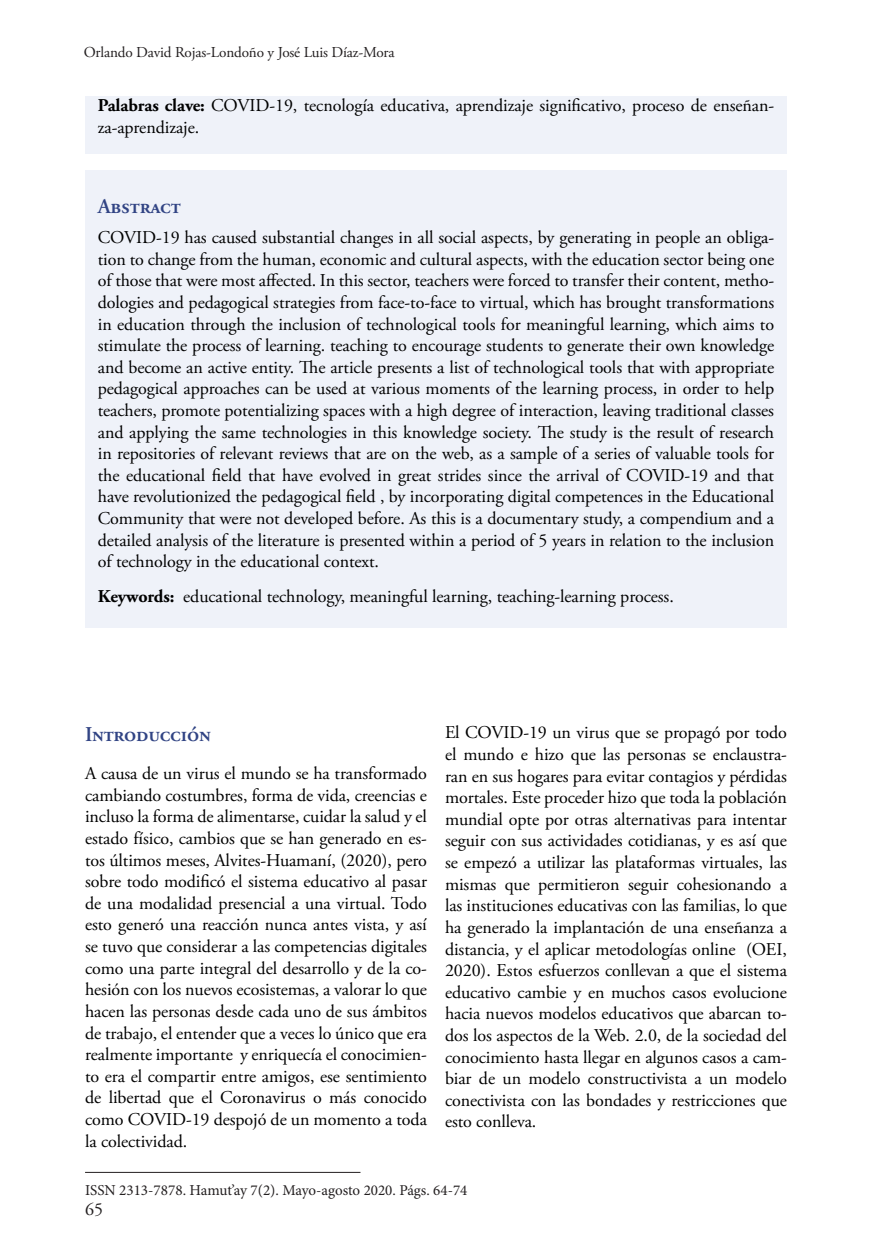
<style>
.page{position:relative;width:872px;height:1255px;background:#fff}
.page>*{position:absolute;margin:0;border:0;box-sizing:border-box;transform-origin:0 0}
.t1{font:600 21px "Adobe Garamond Pro";letter-spacing:-.01em;color:#314484}
.t2{font:18px/21.6px "Adobe Garamond Pro";letter-spacing:-.005em;color:#000;text-align:justify}
.t3{font:18px "Adobe Garamond Pro";color:#231f20}
.t4{font:15.15px "Minion Pro";color:#231f20}
.t5{font:15.15px "Adobe Garamond Pro";letter-spacing:-.01em;color:#231f20}
.s1{font-weight:700}
.s2{font-size:15px}
</style>
<div class="page">
<hr style="left:85px;top:1171px;width:275px;height:1px;background:#231f20">
<div style="left:85px;top:170px;width:701px;height:457px;background:#eff2f9"></div>
<div style="left:85px;top:96px;width:702px;height:58px;background:#eff2f9"></div>
<p class="t5" style="left:84px;top:43px;width:312px">Orlando David Rojas-Londoño y José Luis Díaz-Mora</p>
<p class="t2" style="left:98px;top:95px;width:678px"><span class="s1">Palabras clave:</span> COVID-19, tecnología educativa, aprendizaje significativo, proceso de enseñan&shy;za-aprendizaje.</p>
<p class="t1" style="left:98px;top:194px;width:84px">Abstract</p>
<p class="t2" style="left:98px;top:227px;width:678px">COVID-19 has caused substantial changes in all social aspects, by generating in people an obliga&shy;tion to change from the human, economic and cultural aspects, with the education sector being one of those that were most affected. In this sector, teachers were forced to transfer their content, metho&shy;dologies and pedagogical strategies from face-to-face to virtual, which has brought transformations in education through the inclusion of technological tools for meaningful learning, which aims to stimulate the process of learning. teaching to encourage students to generate their own knowledge and become an active entity. The article presents a list of technological tools that with appropriate pedagogical approaches can be used at various moments of the learning process, in order to help teachers, promote potentializing spaces with a high degree of interaction, leaving traditional classes and applying the same technologies in this knowledge society. The study is the result of research in repositories of relevant reviews that are on the web, as a sample of a series of valuable tools for the educational field that have evolved in great strides since the arrival of COVID-19 and that have revolutionized the pedagogical field , by incorporating digital competences in the Educational Community that were not developed before. As this is a documentary study, a compendium and a detailed analysis of the literature is presented within a period of 5 years in relation to the inclusion of technology in the educational context.</p>
<p class="t2" style="left:98px;top:586px;width:577px"><span class="s1">Keywords:</span> educational technology, meaningful learning, teaching-learning process.</p>
<p class="t1" style="left:85px;top:721px;width:127px">Introducción</p>
<p class="t2" style="left:85px;top:763px;width:343px">A causa de un virus el mundo se ha transformado cambiando costumbres, forma de vida, creencias e incluso la forma de alimentarse, cuidar la salud y el estado físico, cambios que se han generado en es&shy;tos últimos meses, Alvites-Huamaní, (2020), pero sobre todo modificó el sistema educativo al pasar de una modalidad presencial a una virtual. Todo esto generó una reacción nunca antes vista, y así se tuvo que considerar a las competencias digitales como una parte integral del desarrollo y de la co&shy;hesión con los nuevos ecosistemas, a valorar lo que hacen las personas desde cada uno de sus ámbitos de trabajo, el entender que a veces lo único que era realmente importante y enriquecía el conocimien&shy;to era el compartir entre amigos, ese sentimiento de libertad que el Coronavirus o más conocido como COVID-19 despojó de un momento a toda la colectividad.</p>
<p class="t2" style="left:445px;top:722px;width:343px">El COVID-19 un virus que se propagó por todo el mundo e hizo que las personas se enclaustra&shy;ran en sus hogares para evitar contagios y pérdidas mortales. Este proceder hizo que toda la población mundial opte por otras alternativas para intentar seguir con sus actividades cotidianas, y es así que se empezó a utilizar las plataformas virtuales, las mismas que permitieron seguir cohesionando a las instituciones educativas con las familias, lo que ha generado la implantación de una enseñanza a distancia, y el aplicar metodologías online (OEI, 2020). Estos esfuerzos conllevan a que el sistema educativo cambie y en muchos casos evolucione hacia nuevos modelos educativos que abarcan to&shy;dos los aspectos de la Web. 2.0, de la sociedad del conocimiento hasta llegar en algunos casos a cam&shy;biar de un modelo constructivista a un modelo conectivista con las bondades y restricciones que esto conlleva.</p>
<p class="t4" style="left:85px;top:1179px;width:384px">ISSN 2313-7878. Hamut’ay 7(2). <span class="s2">Mayo-agosto 2020. Págs. 64-74</span></p>
<p class="t3" style="left:85px;top:1198px;width:19px">65</p>
</div>
